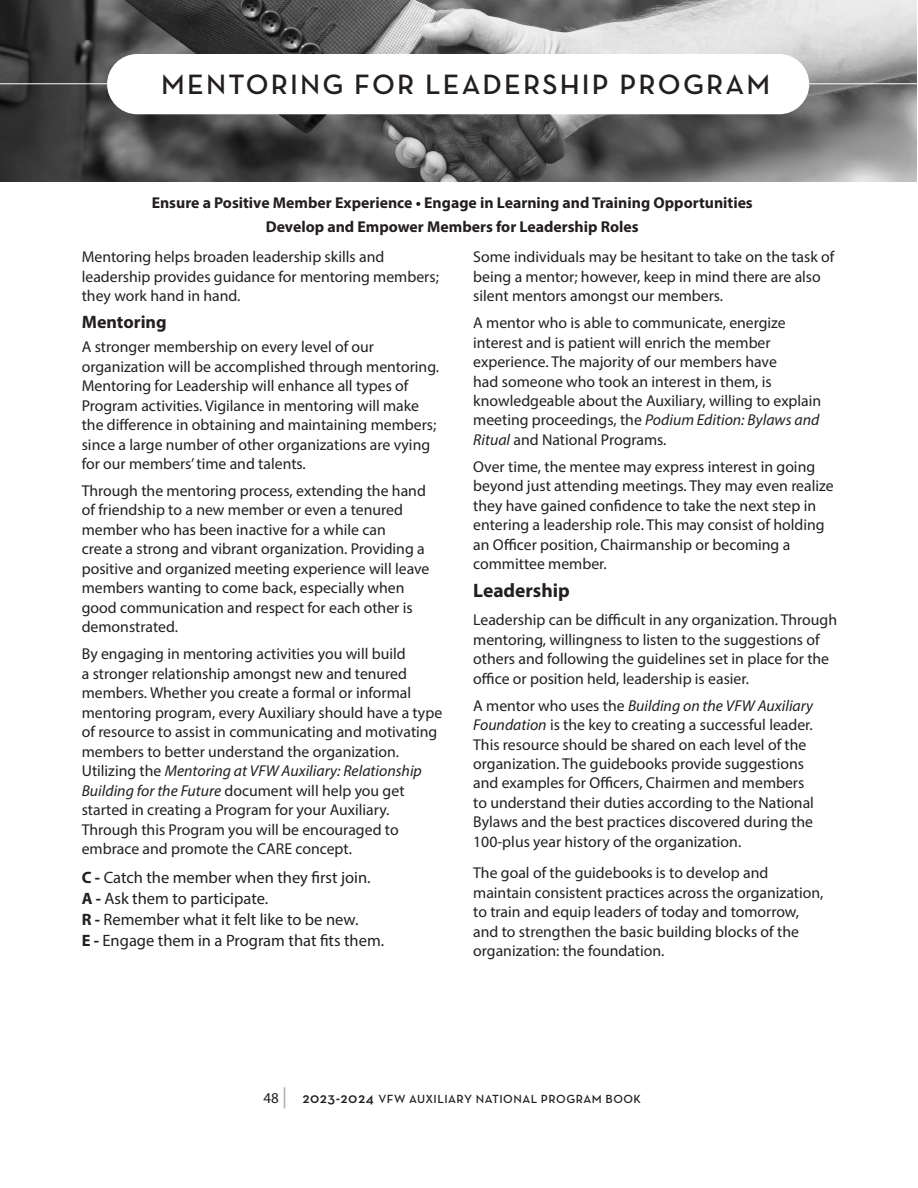
<style>
.page{position:relative;width:918px;height:1188px;background:#fff}
.page>*{position:absolute;margin:0;border:0;box-sizing:border-box;transform-origin:0 0}
.t1{font:600 28.5px "Neutra Text";letter-spacing:.075em;color:#231f20}
.t2{font:700 19.5px "Myriad Pro";color:#231f20}
.t3{font:700 18px "Myriad Pro";color:#231f20}
.t4{font:16.5px/21px "Myriad Pro";color:#231f20}
.t5{font:15.75px/19.5px "Myriad Pro";color:#231f20}
.t6{font:700 15.75px/24px "Myriad Pro";color:#231f20;text-align:center}
.t7{font:600 12px "Neutra Text";letter-spacing:.04em;color:#231f20}
.s1{font-style:italic}
.s2{font-weight:700}
.s3{font-family:"Myriad Pro";font-weight:400;font-size:15px}
.s4{font-family:"Myriad Pro";font-weight:400;font-size:21px;color:#a8a9ad}
.s5{font-size:15px}
</style>
<div class="page">
<img style="left:0;top:0;width:916px;height:182px">
<hr style="left:0;top:83px;width:275px;height:1px;background:#fff">
<hr style="left:643px;top:83px;width:275px;height:1px;background:#fff">
<div style="left:107px;top:54px;width:702px;height:60px;background:#fff;border-radius:30px"></div>
<h1 class="t1" style="left:161px;top:67px;width:610px">MENTORING FOR LEADERSHIP PROGRAM</h1>
<p class="t6" style="left:152px;top:190px;width:603px">Ensure a Positive Member Experience • Engage in Learning and Training Opportunities<br>Develop and Empower Members for Leadership Roles</p>
<p class="t5" style="left:82px;top:247px;width:359px">Mentoring helps broaden leadership skills and leadership provides guidance for mentoring members; they work hand in hand.</p>
<p class="t3" style="left:82px;top:310px;width:86px">Mentoring</p>
<p class="t5" style="left:82px;top:337px;width:359px">A stronger membership on every level of our organization will be accomplished through mentoring.<br>Mentoring for Leadership will enhance all types of Program activities. Vigilance in mentoring will make the difference in obtaining and maintaining members; since a large number of other organizations are vying for our members’ time and talents.</p>
<p class="t5" style="left:82px;top:481px;width:349px">Through the mentoring process, extending the hand of friendship to a new member or even a tenured member who has been inactive for a while can create a strong and vibrant organization. Providing a positive and organized meeting experience will leave members wanting to come back, especially when good communication and respect for each other is demonstrated.</p>
<p class="t5" style="left:82px;top:644px;width:362px">By engaging in mentoring activities you will build<br>a stronger relationship amongst new and tenured members. Whether you create a formal or informal mentoring program, every Auxiliary should have a type of resource to assist in communicating and motivating members to better understand the organization.<br>Utilizing the <span class="s1">Mentoring at VFW Auxiliary: Relationship Building for the Future</span> document will help you get started in creating a Program for your Auxiliary.<br>Through this Program you will be encouraged to embrace and promote the CARE concept.</p>
<p class="t4" style="left:82px;top:867px;width:304px"><span class="s2">C -</span> Catch the member when they first join.<br><span class="s2">A -</span> Ask them to participate.<br><span class="s2">R -</span> Remember what it felt like to be new.<br><span class="s2">E -</span> Engage them in a Program that fits them.</p>
<p class="t5" style="left:473px;top:247px;width:363px">Some individuals may be hesitant to take on the task of being a mentor; however, keep in mind there are also silent mentors amongst our members.</p>
<p class="t5" style="left:473px;top:313px;width:350px">A mentor who is able to communicate, energize interest and is patient will enrich the member experience. The majority of our members have<br>had someone who took an interest in them, is knowledgeable about the Auxiliary, willing to explain meeting proceedings, the <span class="s1">Podium Edition: Bylaws and Ritual</span> and National Programs.</p>
<p class="t5" style="left:473px;top:457px;width:362px">Over time, the mentee may express interest in going beyond just attending meetings. They may even realize they have gained confidence to take the next step in entering a leadership role. This may consist of holding an Officer position, Chairmanship or becoming a committee member.</p>
<p class="t2" style="left:473px;top:577px;width:98px">Leadership</p>
<p class="t5" style="left:473px;top:610px;width:365px">Leadership can be difficult in any organization. Through mentoring, willingness to listen to the suggestions of others and following the guidelines set in place for the office or position held, leadership is easier.</p>
<p class="t5" style="left:473px;top:695px;width:342px">A mentor who uses the <span class="s1">Building on the VFW Auxiliary Foundation</span> is the key to creating a successful leader.<br>This resource should be shared on each level of the organization. The guidebooks provide suggestions and examples for Officers, Chairmen and members to understand their duties according to the National Bylaws and the best practices discovered during the 100-plus year history of the organization.</p>
<p class="t5" style="left:473px;top:863px;width:352px">The goal of the guidebooks is to develop and maintain consistent practices across the organization, to train and equip leaders of today and tomorrow, and to strengthen the basic building blocks of the organization: the foundation.</p>
<p class="t7" style="left:264px;top:1092px;width:379px"><span class="s3">48</span> <span class="s4">|</span> <span class="s5">2023-2024</span> VFW AUXILIARY NATIONAL PROGRAM BOOK</p>
</div>
